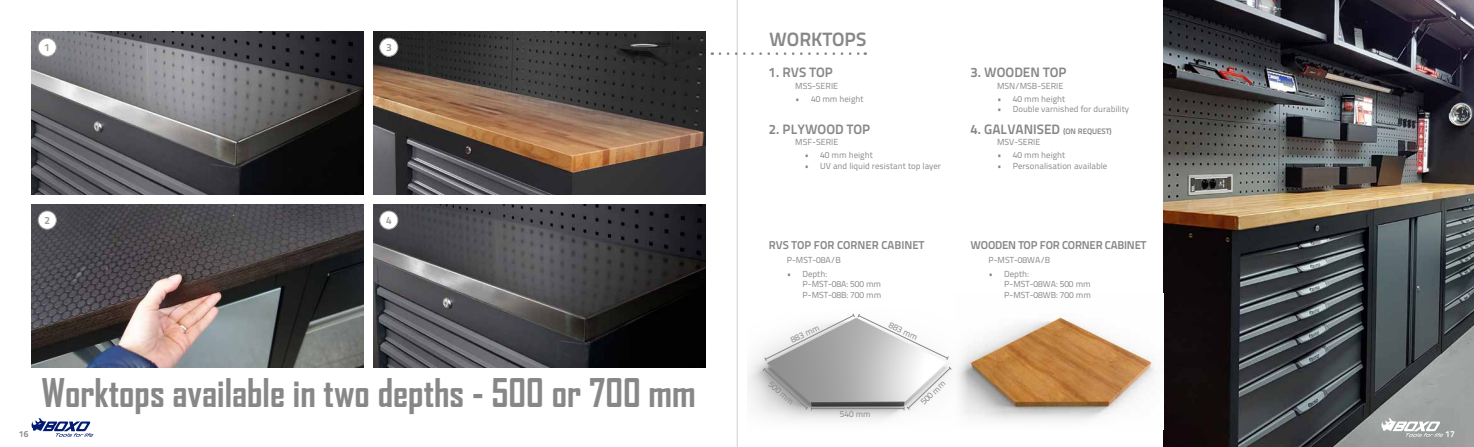
<style>
.page{position:relative;width:1474px;height:447px;background:#fff}
.page>*{position:absolute;margin:0;border:0;box-sizing:border-box;transform-origin:0 0}
.t1{font:700 37.8px "Agency FB";color:#878787}
.t2{font:19.25px "Titillium Text 25 L 800 wt";color:#878787}
.t3{font:13.56px "Titillium Text 25 L 800 wt";color:#878787}
.t4{font:11.38px "Titillium Text 25 L 800 wt";letter-spacing:-.02em;color:#878787}
.t5{font:11.38px "Titillium Text 25 L 800 wt";color:#878787}
.t6{font:10.5px "Titillium Text 25 L 800 wt";color:#9d9d9c}
.t7{font:8.75px/10.5px "Titillium Text 25 L 400 wt";color:#878787}
.t8{font:8.75px "Titillium Text 25 L 800 wt";color:#878787}
.t9{font:8.75px "Titillium Text 25 L 800 wt";color:#fff}
.t10{font:8.58px "Titillium Text 25 L 400 wt";color:#878787}
.s1{font-size:7.88px}
</style>
<div class="page">
<img style="left:1163px;top:0;width:310px;height:446px">
<svg style="left:720px;top:52px;width:145px;height:3px"></svg>
<svg style="left:762px;top:313px;width:190px;height:97px"></svg>
<img style="left:954px;top:314px;width:202px;height:109px">
<img style="left:32px;top:32px;width:332px;height:162px">
<svg style="left:32px;top:418px;width:61px;height:18px"></svg>
<img style="left:373px;top:204px;width:332px;height:163px">
<div style="left:38px;top:38px;width:18px;height:18px;background:#fff;border-radius:50%"></div>
<div style="left:38px;top:38px;width:19px;height:19px;border:1px solid #9d9d9c;border-radius:50%"></div>
<img style="left:373px;top:32px;width:332px;height:162px">
<div style="left:380px;top:38px;width:18px;height:18px;background:#fff;border-radius:50%"></div>
<div style="left:379px;top:38px;width:19px;height:19px;border:1px solid #9d9d9c;border-radius:50%"></div>
<img style="left:32px;top:204px;width:332px;height:163px">
<div style="left:38px;top:211px;width:18px;height:18px;background:#fff;border-radius:50%"></div>
<div style="left:38px;top:210px;width:19px;height:19px;border:1px solid #9d9d9c;border-radius:50%"></div>
<div style="left:380px;top:211px;width:18px;height:18px;background:#fff;border-radius:50%"></div>
<div style="left:379px;top:210px;width:19px;height:19px;border:1px solid #9d9d9c;border-radius:50%"></div>
<svg style="left:1381px;top:418px;width:62px;height:18px"></svg>
<hr style="left:737px;top:0;width:1px;height:446px;background:#878787">
<p class="t6" style="left:44px;top:39px;width:7px">1</p>
<p class="t6" style="left:386px;top:39px;width:7px">3</p>
<p class="t6" style="left:44px;top:212px;width:7px">2</p>
<p class="t6" style="left:386px;top:212px;width:7px">4</p>
<p class="t8" style="left:19px;top:426px;width:11px">16</p>
<h1 class="t1" style="left:41px;top:369px;width:656px">Worktops available in two depths - 500 or 700 mm</h1>
<h2 class="t2" style="left:769px;top:24px;width:99px">WORKTOPS</h2>
<h3 class="t3" style="left:769px;top:62px;width:66px">1. RVS TOP</h3>
<p class="t7" style="left:795px;top:93px;width:70px">• 40 mm height</p>
<p class="t7" style="left:795px;top:136px;width:44px">MSF-SERIE</p>
<p class="t7" style="left:795px;top:80px;width:44px">MSS-SERIE</p>
<h3 class="t3" style="left:769px;top:119px;width:103px">2. PLYWOOD TOP</h3>
<p class="t7" style="left:804px;top:150px;width:70px">• 40 mm height</p>
<p class="t7" style="left:804px;top:160px;width:138px">• UV and liquid resistant top layer</p>
<h3 class="t3" style="left:970px;top:62px;width:97px">3. WOODEN TOP</h3>
<p class="t7" style="left:997px;top:80px;width:68px">MSN/MSB-SERIE</p>
<p class="t7" style="left:997px;top:93px;width:70px">• 40 mm height</p>
<p class="t7" style="left:997px;top:103px;width:134px">• Double varnished for durability</p>
<h3 class="t3" style="left:970px;top:119px;width:143px">4. GALVANISED <span class="s1">(ON REQUEST)</span></h3>
<p class="t7" style="left:997px;top:136px;width:45px">MSV-SERIE</p>
<p class="t7" style="left:997px;top:150px;width:70px">• 40 mm height</p>
<p class="t7" style="left:997px;top:160px;width:112px">• Personalisation available</p>
<h3 class="t5" style="left:769px;top:236px;width:157px">RVS TOP FOR CORNER CABINET</h3>
<p class="t7" style="left:802px;top:267px;width:80px;text-indent:-16px">• Depth:<br>P-MST-08A: 500 mm<br>P-MST-08B: 700 mm</p>
<p class="t7" style="left:786px;top:254px;width:56px">P-MST-08A/B</p>
<p class="t10" style="left:788px;top:334px;width:32px;rotate:-26deg">883 mm</p>
<p class="t10" style="left:774px;top:378px;width:32px;rotate:42deg">500 mm</p>
<p class="t10" style="left:840px;top:408px;width:32px">540 mm</p>
<p class="t10" style="left:892px;top:318px;width:32px;rotate:26deg">883 mm</p>
<p class="t10" style="left:917px;top:398px;width:32px;rotate:-44deg">500 mm</p>
<h3 class="t4" style="left:970px;top:236px;width:177px">WOODEN TOP FOR CORNER CABINET</h3>
<p class="t7" style="left:1004px;top:267px;width:88px;text-indent:-16px">• Depth:<br>P-MST-08WA: 500 mm<br>P-MST-08WB: 700 mm</p>
<p class="t7" style="left:988px;top:254px;width:63px">P-MST-08WA/B</p>
<p class="t9" style="left:1445px;top:426px;width:11px">17</p>
</div>
